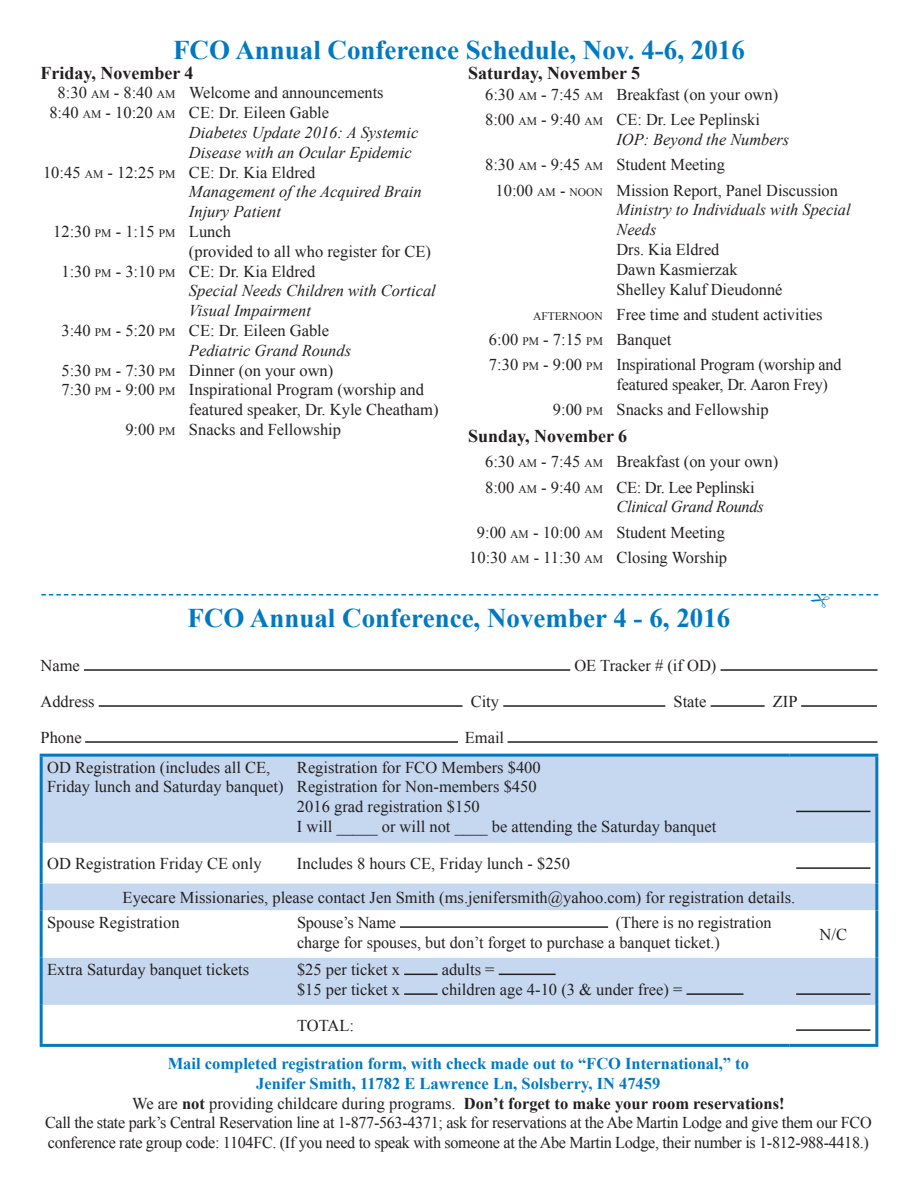
<style>
.page{position:relative;width:918px;height:1188px;background:#fff}
.page>*{position:absolute;margin:0;border:0;box-sizing:border-box;transform-origin:0 0}
.t1{font:700 27px "Times New Roman";color:#0079c2}
.t2{font:700 18px "Times New Roman";color:#231f20}
.t3{font:16.5px/19.8px "Times New Roman";color:#231f20}
.t4{font:16.5px/19.8px "Times New Roman";letter-spacing:-.02em;color:#231f20;text-align:center}
.t5{font:italic 16.5px/19.8px "Times New Roman";color:#231f20}
.t6{font:italic 16.5px "Times New Roman";letter-spacing:-.02em;color:#231f20}
.s1{font-size:11.55px}
.s2{font-style:inherit}
.s3{font-style:italic}
.s4{font-style:normal}
.s5{font-style:normal;font-size:11.55px}
.s6{font-weight:700;color:#0079c2}
.s7{font-weight:700}
</style>
<div class="page">
<div style="left:43px;top:757px;width:832px;height:248px;background:#c6d8ef"></div>
<svg style="left:43px;top:843px;width:832px;height:115px"></svg>
<hr style="left:40px;top:754px;width:251px;height:3px;background:#0079c2">
<hr style="left:40px;top:757px;width:3px;height:86px;background:#0079c2">
<hr style="left:291px;top:754px;width:499px;height:3px;background:#0079c2">
<hr style="left:790px;top:754px;width:88px;height:3px;background:#0079c2">
<hr style="left:875px;top:757px;width:3px;height:86px;background:#0079c2">
<hr style="left:40px;top:843px;width:3px;height:40px;background:#0079c2">
<hr style="left:875px;top:843px;width:3px;height:40px;background:#0079c2">
<hr style="left:40px;top:883px;width:3px;height:27px;background:#0079c2">
<hr style="left:875px;top:883px;width:3px;height:27px;background:#0079c2">
<hr style="left:40px;top:910px;width:3px;height:48px;background:#0079c2">
<hr style="left:875px;top:910px;width:3px;height:48px;background:#0079c2">
<hr style="left:40px;top:958px;width:3px;height:47px;background:#0079c2">
<hr style="left:875px;top:958px;width:3px;height:47px;background:#0079c2">
<hr style="left:40px;top:1005px;width:3px;height:39px;background:#0079c2">
<hr style="left:875px;top:1005px;width:3px;height:39px;background:#0079c2">
<hr style="left:40px;top:1044px;width:251px;height:3px;background:#0079c2">
<hr style="left:291px;top:1044px;width:499px;height:3px;background:#0079c2">
<hr style="left:790px;top:1044px;width:88px;height:3px;background:#0079c2">
<hr style="left:796px;top:811px;width:74px;height:1px;background:#231f20">
<hr style="left:796px;top:867px;width:74px;height:2px;background:#231f20">
<hr style="left:400px;top:926px;width:208px;height:2px;background:#231f20">
<hr style="left:404px;top:974px;width:34px;height:1px;background:#231f20">
<hr style="left:499px;top:974px;width:57px;height:1px;background:#231f20">
<hr style="left:404px;top:993px;width:34px;height:2px;background:#231f20">
<hr style="left:687px;top:993px;width:56px;height:2px;background:#231f20">
<hr style="left:796px;top:993px;width:74px;height:2px;background:#231f20">
<hr style="left:796px;top:1029px;width:74px;height:2px;background:#231f20">
<hr style="left:84px;top:669px;width:486px;height:2px;background:#231f20">
<hr style="left:721px;top:669px;width:157px;height:2px;background:#231f20">
<hr style="left:99px;top:705px;width:363px;height:2px;background:#231f20">
<hr style="left:503px;top:705px;width:162px;height:2px;background:#231f20">
<hr style="left:711px;top:705px;width:54px;height:2px;background:#231f20">
<hr style="left:801px;top:705px;width:76px;height:2px;background:#231f20">
<hr style="left:85px;top:741px;width:373px;height:2px;background:#231f20">
<hr style="left:508px;top:741px;width:369px;height:2px;background:#231f20">
<svg style="left:41px;top:594px;width:837px;height:2px"></svg>
<h1 class="t1" style="left:173px;top:31px;width:573px">FCO Annual Conference Schedule, Nov. 4-6, 2016</h1>
<p class="t2" style="left:40px;top:60px;width:155px">Friday, November 4</p>
<p class="t3" style="left:58px;top:83px;width:328px">8:30 <span class="s1">AM</span> - 8:40 <span class="s1">AM</span> Welcome and announcements</p>
<p class="t3" style="left:49px;top:103px;width:281px">8:40 <span class="s1">AM</span> - 1<span class="s2">0:20</span> <span class="s1">AM</span> CE: Dr. Eileen Gable</p>
<p class="t5" style="left:189px;top:122px;width:231px">Diabetes Update 2016: A Systemic</p>
<p class="t5" style="left:189px;top:142px;width:224px">Disease with an Ocular Epidemic</p>
<p class="t3" style="left:43px;top:162px;width:274px">10:45 <span class="s1">AM</span> - 12:25 <span class="s1">PM</span> CE: Dr. Kia Eldred</p>
<p class="t5" style="left:189px;top:182px;width:234px">Management of the Acquired Brain</p>
<p class="t5" style="left:189px;top:201px;width:94px">Injury Patient</p>
<p class="t3" style="left:53px;top:221px;width:179px">12:30 <span class="s1">PM</span> - 1:15 <span class="s1">PM</span> Lunch</p>
<p class="t3" style="left:189px;top:241px;width:243px">(provided to all who register for CE)</p>
<p class="t3" style="left:61px;top:261px;width:256px">1:30 <span class="s1">PM</span> - 3:10 <span class="s1">PM</span> CE: Dr. Kia Eldred</p>
<p class="t5" style="left:189px;top:281px;width:248px">Special Needs Children with Cortical</p>
<p class="t5" style="left:189px;top:300px;width:124px">Visual Impairment</p>
<p class="t3" style="left:61px;top:320px;width:269px">3:40 <span class="s1">PM</span> - 5:20 <span class="s1">PM</span> CE: Dr. Eileen Gable</p>
<p class="t5" style="left:189px;top:340px;width:164px">Pediatric Grand Rounds</p>
<p class="t3" style="left:61px;top:360px;width:273px">5:30 <span class="s1">PM</span> - 7:30 <span class="s1">PM</span> Dinner (on your own)</p>
<p class="t3" style="left:61px;top:380px;width:364px">7:30 <span class="s1">PM</span> - 9:00 <span class="s1">PM</span> Inspirational Program (worship and</p>
<p class="t3" style="left:189px;top:400px;width:251px">featured speaker, Dr. Kyle Cheatham)</p>
<p class="t3" style="left:125px;top:419px;width:217px">9:00 <span class="s1">PM</span> Snacks and Fellowship</p>
<p class="t2" style="left:468px;top:60px;width:174px">Saturday, November 5</p>
<p class="t3" style="left:485px;top:82px;width:295px;line-height:25.2px">6:30 <span class="s1">AM</span> - 7:45 <span class="s1">AM</span> Breakfast (on your own)<br>8:00 <span class="s1">AM</span> - 9:40 <span class="s1">AM</span> CE: Dr. Lee Peplinski</p>
<p class="t3" style="left:485px;top:127px;width:306px;line-height:25.2px;text-indent:131px"><span class="s3">IOP: Beyond the Numbers<br></span>8:30 <span class="s1">AM</span> - 9:45 <span class="s1">AM</span> Student Meeting</p>
<p class="t5" style="left:616px;top:180px;width:236px;text-indent:-121px"><span class="s4">10:00</span> <span class="s5">AM</span> <span class="s4">-</span> <span class="s5">NOON</span> <span class="s4">Mission Report, Panel Discussion<br></span>Ministry to Individuals with Special<br>Needs</p>
<p class="t3" style="left:616px;top:239px;width:168px">Drs. Kia Eldred<br>Dawn Kasmierzak<br>Shelley Kaluf Dieudonné</p>
<p class="t3" style="left:489px;top:301px;width:354px;line-height:25.2px;text-indent:44px"><span class="s1">AFTERNOON</span> Free time and student activities<br>6:00 <span class="s1">PM</span> - 7:15 <span class="s1">PM</span> Banquet<br>7:30 <span class="s1">PM</span> - 9:00 <span class="s1">PM</span> Inspirational Program (worship and</p>
<p class="t3" style="left:553px;top:372px;width:277px;line-height:25.2px;text-indent:64px">featured speaker, Dr. Aaron Frey)<br>9:00 <span class="s1">PM</span> Snacks and Fellowship</p>
<p class="t2" style="left:468px;top:424px;width:161px">Sunday, November 6</p>
<p class="t3" style="left:485px;top:449px;width:295px;line-height:25.2px">6:30 <span class="s1">AM</span> - 7:45 <span class="s1">AM</span> Breakfast (on your own)<br>8:00 <span class="s1">AM</span> - 9:40 <span class="s1">AM</span> CE: Dr. Lee Peplinski</p>
<p class="t6" style="left:616px;top:496px;width:149px">Clinical Grand Rounds</p>
<p class="t3" style="left:477px;top:522px;width:250px">9:00 <span class="s1">AM</span> - 10:00 <span class="s1">AM</span> Student Meeting</p>
<p class="t3" style="left:469px;top:547px;width:259px">10:30 <span class="s1">AM</span> - 11:30 <span class="s1">AM</span> Closing Worship</p>
<h1 class="t1" style="left:188px;top:600px;width:544px">FCO Annual Conference, November 4 - 6, 2016</h1>
<p class="t3" style="left:40px;top:655px;width:41px">Name</p>
<p class="t3" style="left:574px;top:655px;width:144px">OE Tracker # (if OD)</p>
<p class="t3" style="left:40px;top:691px;width:56px">Address</p>
<p class="t3" style="left:471px;top:691px;width:30px">City</p>
<p class="t3" style="left:674px;top:691px;width:34px">State</p>
<p class="t3" style="left:773px;top:691px;width:26px">ZIP</p>
<p class="t3" style="left:40px;top:727px;width:43px">Phone</p>
<p class="t3" style="left:465px;top:727px;width:41px">Email</p>
<p class="t3" style="left:47px;top:757px;width:238px">OD Registration (includes all CE,<br>Friday lunch and Saturday banquet)</p>
<p class="t3" style="left:297px;top:757px;width:421px">Registration for FCO Members $400<br>Registration for Non-members $450<br>2016 grad registration $150<br>I will _____ or will not ____ be attending the Saturday banquet</p>
<p class="t3" style="left:47px;top:853px;width:216px">OD Registration Friday CE only</p>
<p class="t3" style="left:123px;top:846px;width:674px;line-height:33.8px;text-indent:174px">Includes 8 hours CE, Friday lunch - $250<br>Eyecare Missionaries, please contact Jen Smith (ms.jenifersmith@yahoo.com) for registration details.</p>
<p class="t3" style="left:47px;top:912px;width:134px">Spouse Registration</p>
<p class="t3" style="left:297px;top:912px;width:101px">Spouse’s Name</p>
<p class="t3" style="left:297px;top:912px;width:476px;text-indent:319px">(There is no registration charge for spouses, but don’t forget to purchase a banquet ticket.)</p>
<p class="t3" style="left:820px;top:924px;width:29px">N/C</p>
<p class="t3" style="left:47px;top:959px;width:204px">Extra Saturday banquet tickets</p>
<p class="t3" style="left:297px;top:959px;width:105px">$25 per ticket x</p>
<p class="t3" style="left:442px;top:959px;width:54px">adults =</p>
<p class="t3" style="left:297px;top:979px;width:105px">$15 per ticket x</p>
<p class="t3" style="left:442px;top:979px;width:242px">children age 4-10 (3 &amp; under free) =</p>
<p class="t3" style="left:297px;top:1015px;width:59px">TOTAL:</p>
<p class="t4" style="left:45px;top:1053px;width:828px"><span class="s6">Mail completed registration form, with check made out to “FCO International,” to<br>Jenifer Smith, 11782 E Lawrence Ln, Solsberry, IN 47459<br></span>We are <span class="s7">not</span> providing childcare during programs. <span class="s7">Don’t forget to make your room reservations!<br></span>Call the state park’s Central Reservation line at 1-877-563-4371; ask for reservations at the Abe Martin Lodge and give them our FCO conference rate group code: 1104FC. (If you need to speak with someone at the Abe Martin Lodge, their number is 1-812-988-4418.)</p>
</div>
